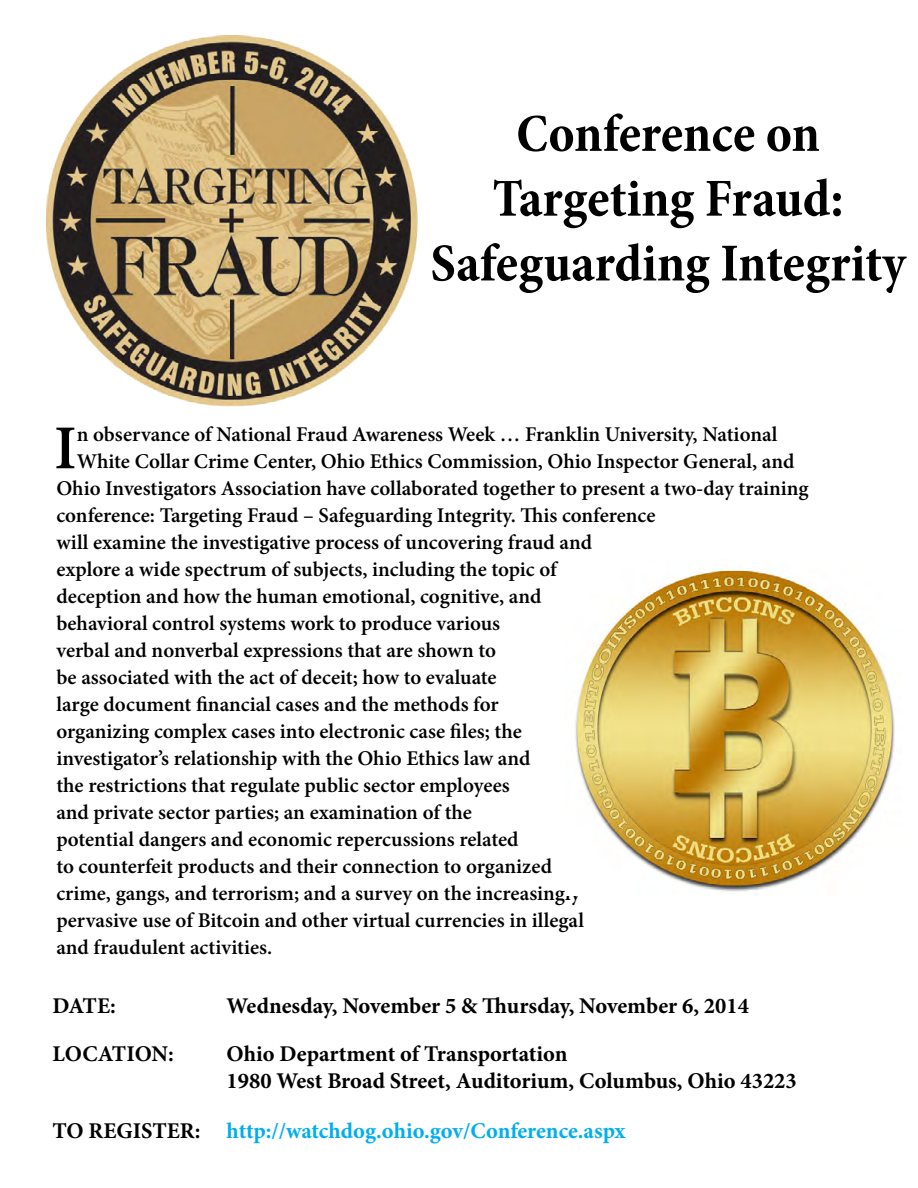
<style>
.page{position:relative;width:918px;height:1188px;background:#fff}
.page>*{position:absolute;margin:0;border:0;box-sizing:border-box;transform-origin:0 0}
.t1{font:600 62.55px "Minion Pro";color:#000}
.t2{font:700 condensed 54px "Minion Pro";letter-spacing:-.005em;color:#000}
.t3{font:700 22.5px "Minion Pro";color:#000}
.t4{font:700 22.5px "Minion Pro";letter-spacing:-.005em;color:#00aeef}
.t5{font:600 21px "Minion Pro";color:#000}
</style>
<div class="page">
<img style="left:575px;top:568px;width:320px;height:324px">
<img style="left:46px;top:35px;width:372px;height:372px">
<p class="t2" style="left:516px;top:96px;width:305px">Conference on</p>
<p class="t2" style="left:493px;top:161px;width:353px">Targeting Fraud:</p>
<p class="t2" style="left:430px;top:226px;width:477px">Safeguarding Integrity</p>
<p class="t1" style="left:54px;top:405px;width:24px">I</p>
<p class="t5" style="left:77px;top:420px;width:702px">n observance of National Fraud Awareness Week … Franklin University, National</p>
<p class="t5" style="left:77px;top:447px;width:719px">White Collar Crime Center, Ohio Ethics Commission, Ohio Inspector General, and</p>
<p class="t5" style="left:56px;top:474px;width:754px">Ohio Investigators Association have collaborated together to present a two-day training</p>
<p class="t5" style="left:56px;top:501px;width:601px">conference: Targeting Fraud – Safeguarding Integrity. This conference</p>
<p class="t5" style="left:56px;top:528px;width:537px">will examine the investigative process of uncovering fraud and</p>
<p class="t5" style="left:56px;top:555px;width:502px">explore a wide spectrum of subjects, including the topic of</p>
<p class="t5" style="left:56px;top:582px;width:487px">deception and how the human emotional, cognitive, and</p>
<p class="t5" style="left:56px;top:609px;width:445px">behavioral control systems work to produce various</p>
<p class="t5" style="left:56px;top:636px;width:441px">verbal and nonverbal expressions that are shown to</p>
<p class="t5" style="left:56px;top:663px;width:442px">be associated with the act of deceit; how to evaluate</p>
<p class="t5" style="left:56px;top:690px;width:444px">large document financial cases and the methods for</p>
<p class="t5" style="left:56px;top:717px;width:467px">organizing complex cases into electronic case files; the</p>
<p class="t5" style="left:56px;top:744px;width:476px">investigator’s relationship with the Ohio Ethics law and</p>
<p class="t5" style="left:56px;top:771px;width:455px">the restrictions that regulate public sector employees</p>
<p class="t5" style="left:56px;top:798px;width:417px">and private sector parties; an examination of the</p>
<p class="t5" style="left:56px;top:825px;width:464px">potential dangers and economic repercussions related</p>
<p class="t5" style="left:56px;top:852px;width:497px">to counterfeit products and their connection to organized</p>
<p class="t5" style="left:56px;top:879px;width:526px">crime, gangs, and terrorism; and a survey on the increasingly</p>
<p class="t5" style="left:56px;top:906px;width:529px">pervasive use of Bitcoin and other virtual currencies in illegal</p>
<p class="t5" style="left:56px;top:933px;width:217px">and fraudulent activities.</p>
<p class="t3" style="left:52px;top:990px;width:65px">DATE:</p>
<p class="t3" style="left:227px;top:990px;width:524px">Wednesday, November 5 &amp; Thursday, November 6, 2014</p>
<p class="t3" style="left:53px;top:1038px;width:123px">LOCATION:</p>
<p class="t3" style="left:227px;top:1038px;width:342px">Ohio Department of Transportation</p>
<p class="t3" style="left:227px;top:1065px;width:572px">1980 West Broad Street, Auditorium, Columbus, Ohio 43223</p>
<p class="t3" style="left:53px;top:1115px;width:149px">TO REGISTER:</p>
<p class="t4" style="left:227px;top:1115px;width:400px">http://watchdog.ohio.gov/Conference.aspx</p>
</div>
